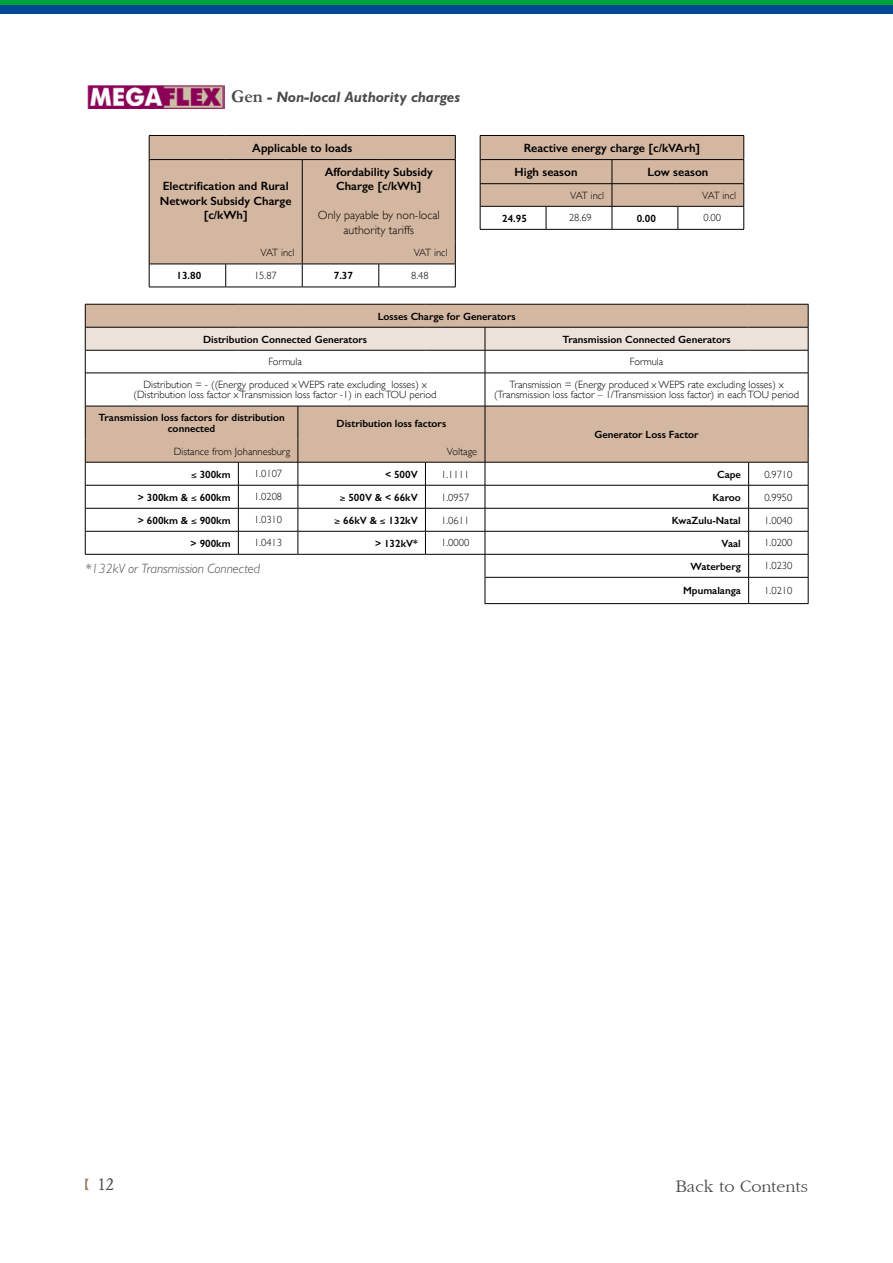
<style>
.page{position:relative;width:893px;height:1263px;background:#fff}
.page>*{position:absolute;margin:0;border:0;box-sizing:border-box;transform-origin:0 0}
.t1{font:18px "Garamond";color:#4a4a49}
.t2{font:18px "Garamond";color:#4a4a49}
.t3{font:italic 700 15px "Gill Sans";color:#4a4a49}
.t4{font:italic 300 13.5px "Gill Sans";color:#4a4a49}
.t5{font:600 12px/14.4px "Gill Sans";color:#000;text-align:center}
.t6{font:300 12px/14.4px "Gill Sans";color:#000;text-align:center}
.t7{font:300 10.5px/10.5px "Gill Sans";color:#000;text-align:center}
.t8{font:600 10.5px/10.5px "Gill Sans";color:#000;text-align:center}
.s1{font-family:"Garamond";font-style:normal;font-size:18px}
</style>
<div class="page">
<svg style="left:85px;top:1178px;width:4px;height:12px"></svg>
<div style="left:0;top:4px;width:893px;height:10px;background:#004994"></div>
<hr style="left:0;top:0;width:893px;height:4px;background:#00a23a">
<div style="left:86px;top:407px;width:722px;height:55px;background:#d4b7a1"></div>
<svg style="left:86px;top:463px;width:722px;height:141px"></svg>
<hr style="left:85px;top:406px;width:153px;height:1px;background:#000">
<hr style="left:238px;top:406px;width:60px;height:1px;background:#000">
<hr style="left:298px;top:406px;width:127px;height:1px;background:#000">
<hr style="left:425px;top:406px;width:60px;height:1px;background:#000">
<hr style="left:485px;top:406px;width:264px;height:1px;background:#000">
<hr style="left:749px;top:406px;width:59px;height:1px;background:#000">
<hr style="left:298px;top:406px;width:1px;height:34px;background:#000">
<hr style="left:485px;top:406px;width:1px;height:34px;background:#000">
<hr style="left:808px;top:406px;width:1px;height:34px;background:#000">
<svg style="left:85px;top:304px;width:724px;height:102px"></svg>
<hr style="left:85px;top:373px;width:1px;height:33px;background:#000">
<hr style="left:85px;top:406px;width:1px;height:34px;background:#000">
<hr style="left:85px;top:462px;width:153px;height:1px;background:#000">
<hr style="left:238px;top:462px;width:60px;height:1px;background:#000">
<hr style="left:85px;top:485px;width:153px;height:1px;background:#000">
<hr style="left:238px;top:485px;width:60px;height:1px;background:#000">
<hr style="left:85px;top:508px;width:153px;height:1px;background:#000">
<hr style="left:238px;top:508px;width:60px;height:1px;background:#000">
<hr style="left:85px;top:531px;width:153px;height:1px;background:#000">
<hr style="left:238px;top:531px;width:60px;height:1px;background:#000">
<svg style="left:238px;top:462px;width:1px;height:92px"></svg>
<hr style="left:85px;top:554px;width:153px;height:1px;background:#000">
<hr style="left:238px;top:554px;width:60px;height:1px;background:#000">
<svg style="left:85px;top:440px;width:1px;height:114px"></svg>
<hr style="left:298px;top:462px;width:127px;height:1px;background:#000">
<hr style="left:425px;top:462px;width:60px;height:1px;background:#000">
<hr style="left:485px;top:462px;width:264px;height:1px;background:#000">
<hr style="left:749px;top:462px;width:59px;height:1px;background:#000">
<hr style="left:298px;top:485px;width:127px;height:1px;background:#000">
<hr style="left:425px;top:485px;width:60px;height:1px;background:#000">
<hr style="left:485px;top:485px;width:264px;height:1px;background:#000">
<hr style="left:749px;top:485px;width:59px;height:1px;background:#000">
<hr style="left:298px;top:508px;width:127px;height:1px;background:#000">
<hr style="left:425px;top:508px;width:60px;height:1px;background:#000">
<hr style="left:485px;top:508px;width:264px;height:1px;background:#000">
<hr style="left:749px;top:508px;width:59px;height:1px;background:#000">
<hr style="left:298px;top:531px;width:127px;height:1px;background:#000">
<svg style="left:298px;top:440px;width:1px;height:114px"></svg>
<hr style="left:425px;top:531px;width:60px;height:1px;background:#000">
<svg style="left:425px;top:462px;width:1px;height:92px"></svg>
<hr style="left:485px;top:531px;width:264px;height:1px;background:#000">
<hr style="left:749px;top:531px;width:59px;height:1px;background:#000">
<hr style="left:298px;top:554px;width:127px;height:1px;background:#000">
<hr style="left:425px;top:554px;width:60px;height:1px;background:#000">
<hr style="left:485px;top:554px;width:264px;height:1px;background:#000">
<hr style="left:749px;top:554px;width:59px;height:1px;background:#000">
<hr style="left:485px;top:577px;width:264px;height:1px;background:#000">
<hr style="left:749px;top:577px;width:59px;height:1px;background:#000">
<svg style="left:748px;top:462px;width:1px;height:141px"></svg>
<svg style="left:808px;top:440px;width:1px;height:163px"></svg>
<hr style="left:485px;top:603px;width:264px;height:1px;background:#000">
<hr style="left:749px;top:603px;width:59px;height:1px;background:#000">
<svg style="left:485px;top:440px;width:1px;height:163px"></svg>
<hr style="left:480px;top:229px;width:66px;height:1px;background:#000">
<hr style="left:546px;top:229px;width:66px;height:1px;background:#000">
<hr style="left:612px;top:229px;width:66px;height:1px;background:#000">
<hr style="left:678px;top:229px;width:66px;height:1px;background:#000">
<svg style="left:480px;top:135px;width:264px;height:94px"></svg>
<hr style="left:149px;top:287px;width:77px;height:1px;background:#000">
<hr style="left:226px;top:287px;width:76px;height:1px;background:#000">
<hr style="left:302px;top:287px;width:77px;height:1px;background:#000">
<hr style="left:379px;top:287px;width:77px;height:1px;background:#000">
<svg style="left:149px;top:135px;width:307px;height:152px;background:#d3bba9"></svg>
<img style="left:88px;top:85px;width:137px;height:24px">
<h2 class="t3" style="left:231px;top:88px;width:230px"><span class="s1">Gen</span> - Non-local Authority charges</h2>
<p class="t5" style="left:252px;top:141px;width:101px">Applicable to loads</p>
<p class="t5" style="left:160px;top:179px;width:133px">Electrification and Rural<br>Network Subsidy Charge [c/kWh]</p>
<p class="t5" style="left:325px;top:165px;width:109px">Affordability Subsidy<br>Charge [c/kWh]</p>
<p class="t6" style="left:318px;top:207px;width:124px">Only payable by non-local authority tariffs</p>
<p class="t7" style="left:261px;top:247px;width:35px">VAT incl</p>
<p class="t7" style="left:414px;top:247px;width:35px">VAT incl</p>
<p class="t8" style="left:177px;top:270px;width:26px">13.80</p>
<p class="t7" style="left:254px;top:270px;width:24px">15.87</p>
<p class="t8" style="left:334px;top:270px;width:21px">7.37</p>
<p class="t7" style="left:411px;top:270px;width:19px">8.48</p>
<p class="t5" style="left:515px;top:136px;width:187px;line-height:24.2px;text-align:left;text-indent:9px">Reactive energy charge [c/kVArh]<br>High season</p>
<p class="t5" style="left:647px;top:165px;width:62px">Low season</p>
<p class="t7" style="left:570px;top:189px;width:35px">VAT incl</p>
<p class="t7" style="left:702px;top:189px;width:35px">VAT incl</p>
<p class="t8" style="left:502px;top:213px;width:26px">24.95</p>
<p class="t7" style="left:569px;top:212px;width:24px">28.69</p>
<p class="t8" style="left:637px;top:213px;width:21px">0.00</p>
<p class="t7" style="left:703px;top:212px;width:19px">0.00</p>
<p class="t8" style="left:378px;top:311px;width:139px">Losses Charge for Generators</p>
<p class="t8" style="left:203px;top:334px;width:166px">Distribution Connected Generators</p>
<p class="t8" style="left:562px;top:334px;width:170px">Transmission Connected Generators</p>
<p class="t7" style="left:268px;top:356px;width:35px">Formula</p>
<p class="t7" style="left:630px;top:356px;width:35px">Formula</p>
<p class="t7" style="left:134px;top:379px;width:305px">Distribution = - ((Energy produced x WEPS rate excluding losses) x (Distribution loss factor x Transmission loss factor -1) in each TOU period</p>
<p class="t7" style="left:494px;top:379px;width:307px">Transmission = (Energy produced x WEPS rate excluding losses) x (Transmission loss factor – 1/Transmission loss factor) in each TOU period</p>
<p class="t8" style="left:98px;top:412px;width:188px">Transmission loss factors for distribution connected</p>
<p class="t8" style="left:337px;top:418px;width:111px">Distribution loss factors</p>
<p class="t8" style="left:594px;top:429px;width:106px">Generator Loss Factor</p>
<p class="t7" style="left:174px;top:445px;width:118px">Distance from Johannesburg</p>
<p class="t7" style="left:447px;top:445px;width:32px">Voltage</p>
<p class="t8" style="left:191px;top:469px;width:41px">≤ 300km</p>
<p class="t7" style="left:254px;top:468px;width:30px">1.0107</p>
<p class="t8" style="left:385px;top:469px;width:34px">&lt; 500V</p>
<p class="t7" style="left:441px;top:468px;width:30px">1.1111</p>
<p class="t8" style="left:717px;top:469px;width:25px">Cape</p>
<p class="t7" style="left:764px;top:468px;width:30px">0.9710</p>
<p class="t8" style="left:138px;top:492px;width:94px">&gt; 300km &amp; ≤ 600km</p>
<p class="t7" style="left:254px;top:491px;width:30px">1.0208</p>
<p class="t8" style="left:340px;top:492px;width:80px">≥ 500V &amp; &lt; 66kV</p>
<p class="t7" style="left:441px;top:491px;width:30px">1.0957</p>
<p class="t8" style="left:712px;top:492px;width:30px">Karoo</p>
<p class="t7" style="left:764px;top:491px;width:30px">0.9950</p>
<p class="t8" style="left:138px;top:515px;width:94px">&gt; 600km &amp; ≤ 900km</p>
<p class="t7" style="left:254px;top:514px;width:30px">1.0310</p>
<p class="t8" style="left:335px;top:515px;width:85px">≥ 66kV &amp; ≤ 132kV</p>
<p class="t7" style="left:441px;top:514px;width:30px">1.0611</p>
<p class="t8" style="left:672px;top:515px;width:71px">KwaZulu-Natal</p>
<p class="t7" style="left:764px;top:514px;width:30px">1.0040</p>
<p class="t8" style="left:191px;top:538px;width:42px">&gt; 900km</p>
<p class="t7" style="left:254px;top:537px;width:30px">1.0413</p>
<p class="t8" style="left:375px;top:538px;width:44px">&gt; 132kV*</p>
<p class="t7" style="left:441px;top:537px;width:30px">1.0000</p>
<p class="t8" style="left:722px;top:538px;width:21px">Vaal</p>
<p class="t7" style="left:764px;top:537px;width:30px">1.0200</p>
<p class="t8" style="left:690px;top:561px;width:52px">Waterberg</p>
<p class="t7" style="left:764px;top:560px;width:30px">1.0230</p>
<p class="t8" style="left:683px;top:585px;width:59px">Mpumalanga</p>
<p class="t7" style="left:764px;top:585px;width:30px">1.0210</p>
<p class="t4" style="left:85px;top:560px;width:176px">*132kV or Transmission Connected</p>
<h1 class="t2" style="left:98px;top:1174px;width:18px">12</h1>
<h1 class="t1" style="left:675px;top:1177px;width:134px">Back to Contents</h1>
</div>
